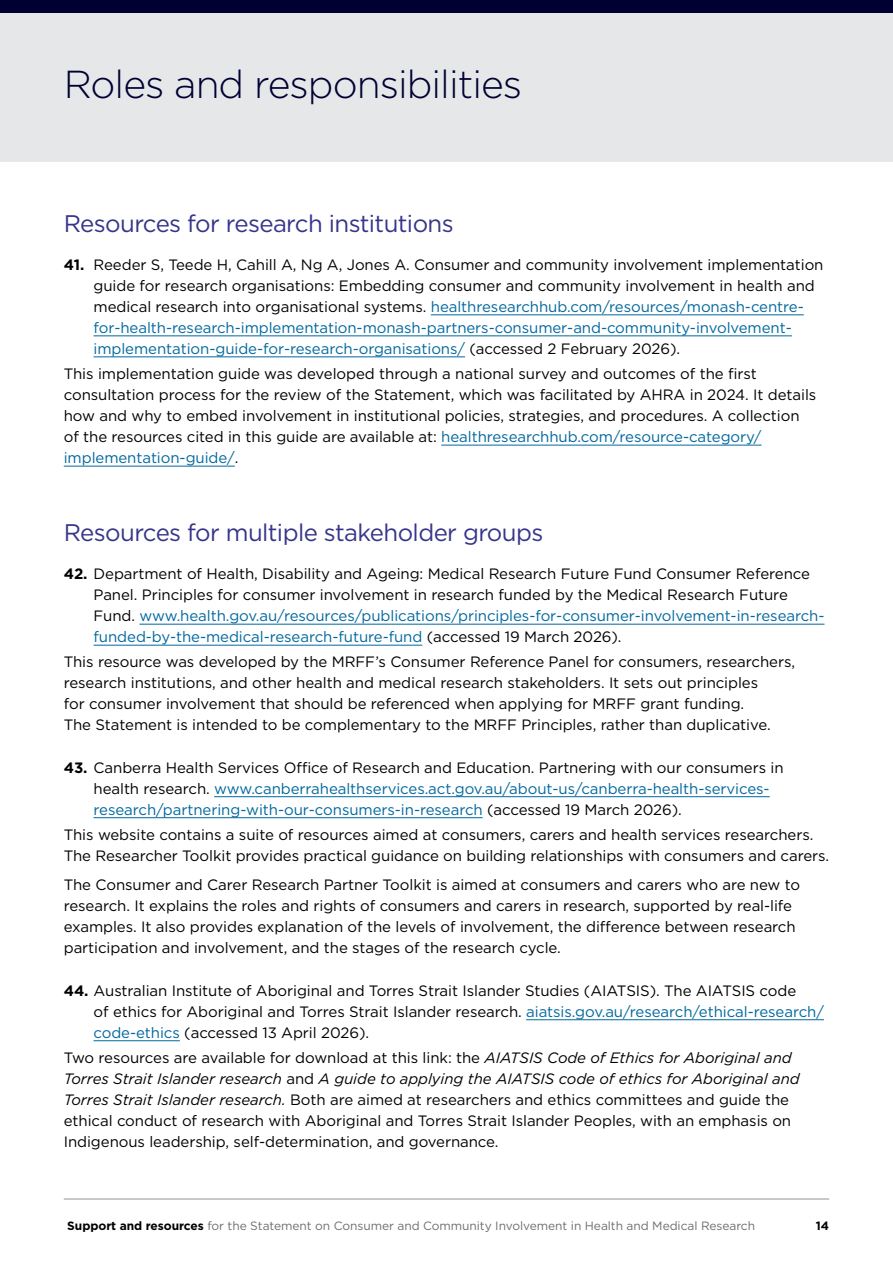
<style>
.page{position:relative;width:893px;height:1263px;background:#fff}
.page>*{position:absolute;margin:0;border:0;box-sizing:border-box;transform-origin:0 0}
.t1{font:300 39px "Gotham";letter-spacing:-.025em;color:#003}
.Subheading_1{font:24px "Gotham";letter-spacing:-.025em;color:#37358a}
.Body_copy{font:15px/21px "Gotham";letter-spacing:-.005em;color:#000}
.t2{font:15px/21px "Gotham";letter-spacing:-.005em;color:#00689e}
.t3{font:12px "Gotham";letter-spacing:-.005em;color:#6d6e71}
.t4{font:700 12px "Gotham";color:#000}
.s1{font-weight:700}
.s2{color:#00689e}
.s3{font-weight:700;color:#000}
.s4{color:#000}
.s5{font-style:italic}
</style>
<div class="page">
<div style="left:0;top:13px;width:893px;height:149px;background:#e6e7e8"></div>
<div style="left:0;top:0;width:893px;height:13px;background:#003"></div>
<hr style="left:64px;top:1199px;width:765px;height:1px;background:#939598">
<hr style="left:431px;top:314px;width:373px;height:1px;background:#00689e">
<hr style="left:94px;top:335px;width:698px;height:1px;background:#00689e">
<hr style="left:94px;top:356px;width:371px;height:1px;background:#00689e">
<hr style="left:441px;top:445px;width:320px;height:1px;background:#00689e">
<hr style="left:64px;top:466px;width:171px;height:1px;background:#00689e">
<hr style="left:140px;top:624px;width:684px;height:1px;background:#00689e">
<hr style="left:94px;top:645px;width:328px;height:1px;background:#00689e">
<hr style="left:214px;top:796px;width:556px;height:1px;background:#00689e">
<hr style="left:94px;top:817px;width:389px;height:1px;background:#00689e">
<hr style="left:526px;top:1019px;width:298px;height:1px;background:#00689e">
<hr style="left:94px;top:1040px;width:86px;height:1px;background:#00689e">
<h1 class="t1" style="left:64px;top:60px;width:460px">Roles and responsibilities</h1>
<p class="Subheading_1" style="left:64px;top:208px;width:391px">Resources for research institutions</p>
<p class="Body_copy" style="left:94px;top:254px;width:731px;text-indent:-30px"><span class="s1">41.</span> Reeder S, Teede H, Cahill A, Ng A, Jones A. Consumer and community involvement implementation guide for research organisations: Embedding consumer and community involvement in health and medical research into organisational systems. <span class="s2">healthresearchhub.com/resources/monash-centre&shy;for-health-research-implementation-monash-partners-consumer-and-community-involvement&shy;implementation-guide-for-research-organisations/</span> (accessed 2 February 2026).</p>
<p class="Body_copy" style="left:64px;top:363px;width:754px">This implementation guide was developed through a national survey and outcomes of the first consultation process for the review of the Statement, which was facilitated by AHRA in 2024. It details how and why to embed involvement in institutional policies, strategies, and procedures. A collection of the resources cited in this guide are available at: <span class="s2">healthresearchhub.com/resource-category/ implementation-guide/</span>.</p>
<p class="Subheading_1" style="left:64px;top:517px;width:481px">Resources for multiple stakeholder groups</p>
<p class="Body_copy" style="left:94px;top:563px;width:732px;text-indent:-30px"><span class="s1">42.</span> Department of Health, Disability and Ageing: Medical Research Future Fund Consumer Reference Panel. Principles for consumer involvement in research funded by the Medical Research Future Fund. <span class="s2">www.health.gov.au/resources/publications/principles-for-consumer-involvement-in-research&shy;funded-by-the-medical-research-future-fund</span> (accessed 19 March 2026).</p>
<p class="Body_copy" style="left:64px;top:651px;width:733px">This resource was developed by the MRFF’s Consumer Reference Panel for consumers, researchers, research institutions, and other health and medical research stakeholders. It sets out principles<br>for consumer involvement that should be referenced when applying for MRFF grant funding.<br>The Statement is intended to be complementary to the MRFF Principles, rather than duplicative.</p>
<p class="t2" style="left:94px;top:756px;width:692px;text-indent:-30px"><span class="s3">43.</span> <span class="s4">Canberra Health Services Office of Research and Education. Partnering with our consumers in health research.</span> www.canberrahealthservices.act.gov.au/about-us/canberra-health-services&shy;research/partnering-with-our-consumers-in-research <span class="s4">(accessed 19 March 2026).</span></p>
<p class="Body_copy" style="left:64px;top:824px;width:767px">This website contains a suite of resources aimed at consumers, carers and health services researchers.<br>The Researcher Toolkit provides practical guidance on building relationships with consumers and carers.</p>
<p class="Body_copy" style="left:64px;top:874px;width:738px">The Consumer and Carer Research Partner Toolkit is aimed at consumers and carers who are new to research. It explains the roles and rights of consumers and carers in research, supported by real-life examples. It also provides explanation of the levels of involvement, the difference between research participation and involvement, and the stages of the research cycle.</p>
<p class="Body_copy" style="left:94px;top:979px;width:732px;text-indent:-30px"><span class="s1">44.</span> Australian Institute of Aboriginal and Torres Strait Islander Studies (AIATSIS). The AIATSIS code<br>of ethics for Aboriginal and Torres Strait Islander research. <span class="s2">aiatsis.gov.au/research/ethical-research/ code-ethics</span> (accessed 13 April 2026).</p>
<p class="Body_copy" style="left:64px;top:1047px;width:737px">Two resources are available for download at this link: the <span class="s5">AIATSIS Code of Ethics for Aboriginal and Torres Strait Islander research</span> and <span class="s5">A guide to applying the AIATSIS code of ethics for Aboriginal and Torres Strait Islander research.</span> Both are aimed at researchers and ethics committees and guide the ethical conduct of research with Aboriginal and Torres Strait Islander Peoples, with an emphasis on Indigenous leadership, self-determination, and governance.</p>
<p class="t3" style="left:67px;top:1218px;width:689px"><span class="s3">Support and resources</span> for the Statement on Consumer and Community Involvement in Health and Medical Research</p>
<p class="t4" style="left:816px;top:1218px;width:15px">14</p>
</div>
